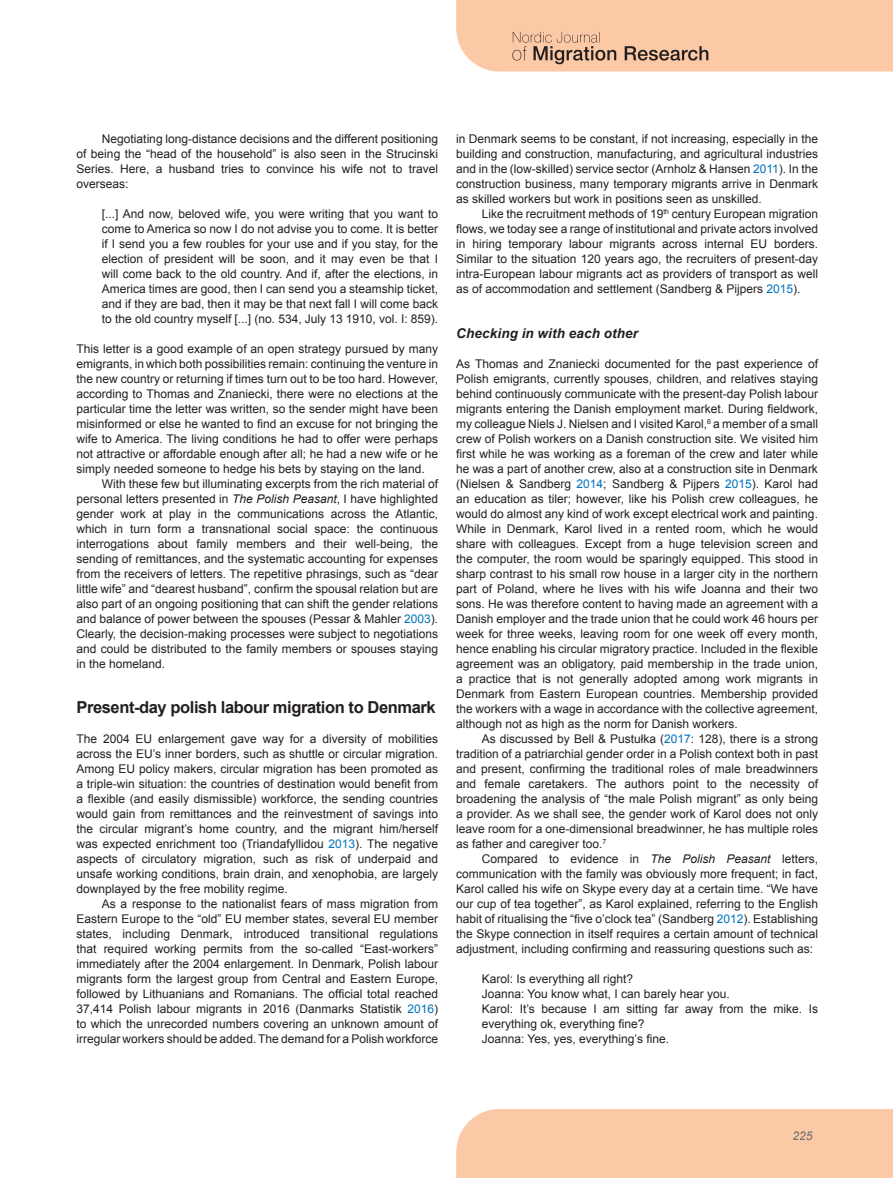
<style>
.page{position:relative;width:893px;height:1178px;background:#fff}
.page>*{position:absolute;margin:0;border:0;box-sizing:border-box;transform-origin:0 0}
.t1{font:700 16.5px "Arial";letter-spacing:-.025em;color:#231f20}
.t2{font:italic 700 13.5px "Arial";letter-spacing:.01em;color:#231f20}
.t3{font:12px/15px "Arial";color:#231f20;text-align:justify}
.t4{font:italic 12px "Arial";color:#6c6d70}
.s1{font-style:italic}
.s2{color:#0073bd}
</style>
<div class="page">
<div style="left:456px;top:1109px;width:437px;height:69px;background:#fcc9a6"></div>
<svg style="left:456px;top:0;width:437px;height:72px;background:#f4c4a3"></svg>
<p class="t3" style="left:76px;top:131px;width:363px;text-indent:26px">Negotiating long-distance decisions and the different positioning of being the “head of the household” is also seen in the Strucinski Series. Here, a husband tries to convince his wife not to travel overseas:</p>
<p class="t3" style="left:102px;top:206px;width:338px">[...] And now, beloved wife, you were writing that you want to come to America so now I do not advise you to come. It is better if I send you a few roubles for your use and if you stay, for the election of president will be soon, and it may even be that I will come back to the old country. And if, after the elections, in America times are good, then I can send you a steamship ticket, and if they are bad, then it may be that next fall I will come back to the old country myself [...] (no. 534, July 13 1910, vol. I: 859).</p>
<p class="t3" style="left:76px;top:341px;width:363px">This letter is a good example of an open strategy pursued by many emigrants, in which both possibilities remain: continuing the venture in the new country or returning if times turn out to be too hard. However, according to Thomas and Znaniecki, there were no elections at the particular time the letter was written, so the sender might have been misinformed or else he wanted to find an excuse for not bringing the wife to America. The living conditions he had to offer were perhaps not attractive or affordable enough after all; he had a new wife or he simply needed someone to hedge his bets by staying on the land.</p>
<p class="t3" style="left:76px;top:476px;width:363px;text-indent:26px">With these few but illuminating excerpts from the rich material of personal letters presented in <span class="s1">The Polish Peasant</span>, I have highlighted gender work at play in the communications across the Atlantic, which in turn form a transnational social space: the continuous interrogations about family members and their well-being, the sending of remittances, and the systematic accounting for expenses from the receivers of letters. The repetitive phrasings, such as “dear little wife” and “dearest husband”, confirm the spousal relation but are also part of an ongoing positioning that can shift the gender relations and balance of power between the spouses (Pessar &amp; Mahler <span class="s2">2003</span>).<br>Clearly, the decision-making processes were subject to negotiations and could be distributed to the family members or spouses staying in the homeland.</p>
<h1 class="t1" style="left:76px;top:696px;width:361px">Present-day polish labour migration to Denmark</h1>
<p class="t3" style="left:76px;top:731px;width:363px">The 2004 EU enlargement gave way for a diversity of mobilities across the EU’s inner borders, such as shuttle or circular migration.<br>Among EU policy makers, circular migration has been promoted as a triple-win situation: the countries of destination would benefit from a flexible (and easily dismissible) workforce, the sending countries would gain from remittances and the reinvestment of savings into the circular migrant’s home country, and the migrant him/herself was expected enrichment too (Triandafyllidou <span class="s2">2013</span>). The negative aspects of circulatory migration, such as risk of underpaid and unsafe working conditions, brain drain, and xenophobia, are largely downplayed by the free mobility regime.</p>
<p class="t3" style="left:76px;top:896px;width:363px;text-indent:26px">As a response to the nationalist fears of mass migration from Eastern Europe to the “old” EU member states, several EU member states, including Denmark, introduced transitional regulations that required working permits from the so-called “East-workers” immediately after the 2004 enlargement. In Denmark, Polish labour migrants form the largest group from Central and Eastern Europe, followed by Lithuanians and Romanians. The official total reached 37,414 Polish labour migrants in 2016 (Danmarks Statistik <span class="s2">2016</span>) to which the unrecorded numbers covering an unknown amount of irregular workers should be added. The demand for a Polish workforce</p>
<p class="t3" style="left:456px;top:131px;width:363px">in Denmark seems to be constant, if not increasing, especially in the building and construction, manufacturing, and agricultural industries and in the (low-skilled) service sector (Arnholz &amp; Hansen <span class="s2">2011</span>). In the construction business, many temporary migrants arrive in Denmark as skilled workers but work in positions seen as unskilled.</p>
<p class="t3" style="left:456px;top:206px;width:363px;text-indent:26px">Like the recruitment methods of 19<sup>th</sup> century European migration flows, we today see a range of institutional and private actors involved in hiring temporary labour migrants across internal EU borders.<br>Similar to the situation 120 years ago, the recruiters of present-day intra-European labour migrants act as providers of transport as well as of accommodation and settlement (Sandberg &amp; Pijpers <span class="s2">2015</span>).</p>
<p class="t2" style="left:456px;top:324px;width:183px">Checking in with each other</p>
<p class="t3" style="left:456px;top:356px;width:363px">As Thomas and Znaniecki documented for the past experience of Polish emigrants, currently spouses, children, and relatives staying behind continuously communicate with the present-day Polish labour migrants entering the Danish employment market. During fieldwork, my colleague Niels J. Nielsen and I visited Karol,<sup>6</sup> a member of a small crew of Polish workers on a Danish construction site. We visited him first while he was working as a foreman of the crew and later while he was a part of another crew, also at a construction site in Denmark (Nielsen &amp; Sandberg <span class="s2">2014</span>; Sandberg &amp; Pijpers <span class="s2">2015</span>). Karol had an education as tiler; however, like his Polish crew colleagues, he would do almost any kind of work except electrical work and painting.<br>While in Denmark, Karol lived in a rented room, which he would share with colleagues. Except from a huge television screen and the computer, the room would be sparingly equipped. This stood in sharp contrast to his small row house in a larger city in the northern part of Poland, where he lives with his wife Joanna and their two sons. He was therefore content to having made an agreement with a Danish employer and the trade union that he could work 46 hours per week for three weeks, leaving room for one week off every month, hence enabling his circular migratory practice. Included in the flexible agreement was an obligatory, paid membership in the trade union, a practice that is not generally adopted among work migrants in Denmark from Eastern European countries. Membership provided the workers with a wage in accordance with the collective agreement, although not as high as the norm for Danish workers.</p>
<p class="t3" style="left:456px;top:731px;width:363px;text-indent:26px">As discussed by Bell &amp; Pustułka (<span class="s2">2017</span>: 128), there is a strong tradition of a patriarchial gender order in a Polish context both in past and present, confirming the traditional roles of male breadwinners and female caretakers. The authors point to the necessity of broadening the analysis of “the male Polish migrant” as only being a provider. As we shall see, the gender work of Karol does not only leave room for a one-dimensional breadwinner, he has multiple roles as father and caregiver too.<sup>7</sup></p>
<p class="t3" style="left:456px;top:851px;width:363px;text-indent:26px">Compared to evidence in <span class="s1">The Polish Peasant</span> letters, communication with the family was obviously more frequent; in fact, Karol called his wife on Skype every day at a certain time. “We have our cup of tea together”, as Karol explained, referring to the English habit of ritualising the “five o’clock tea” (Sandberg <span class="s2">2012</span>). Establishing the Skype connection in itself requires a certain amount of technical adjustment, including confirming and reassuring questions such as:</p>
<p class="t3" style="left:482px;top:971px;width:338px;text-align:left">Karol: Is everything all right?<br>Joanna: You know what, I can barely hear you.<br>Karol: It’s because I am sitting far away from the mike. Is everything ok, everything fine?<br>Joanna: Yes, yes, everything’s fine.</p>
<p class="t4" style="left:793px;top:1128px;width:22px">225</p>
</div>
